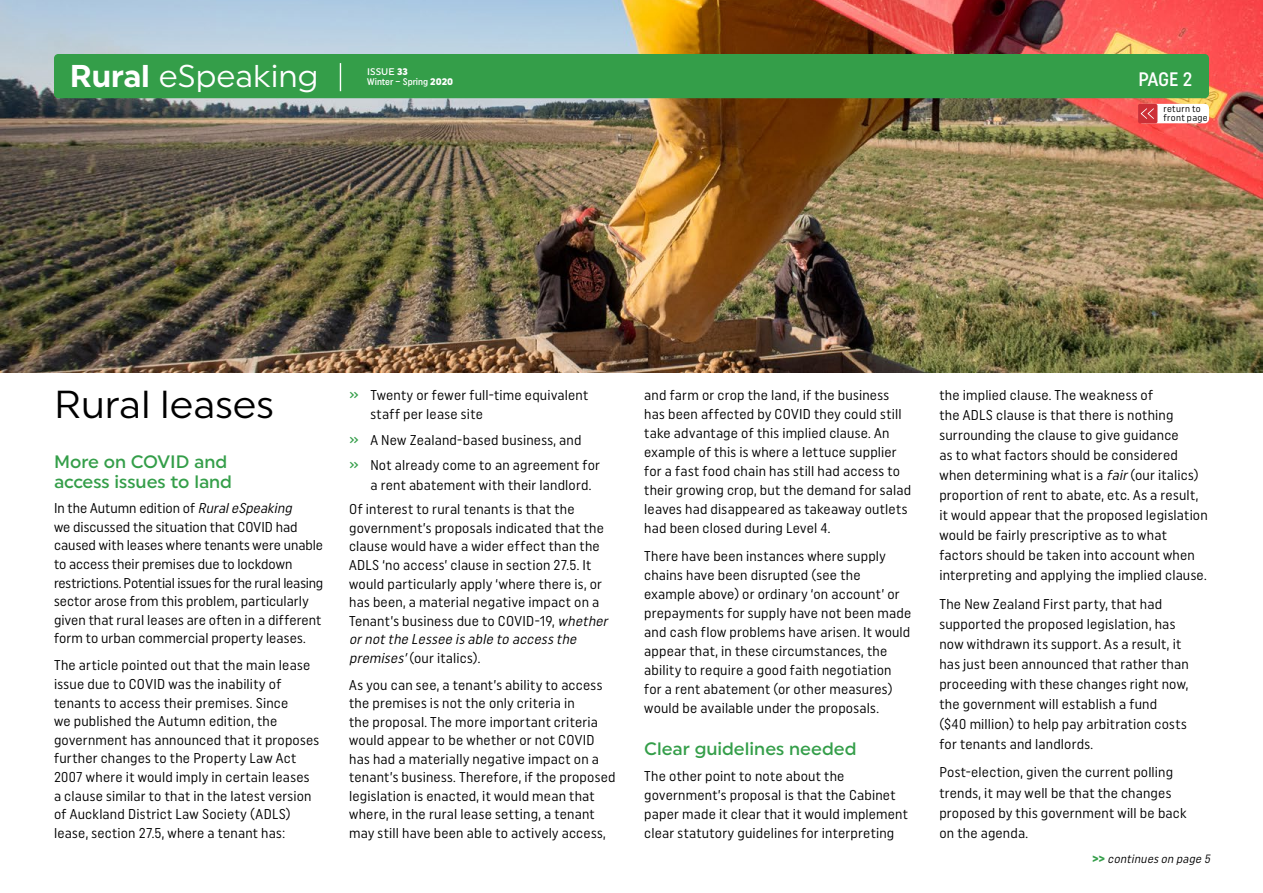
<style>
.page{position:relative;width:1263px;height:893px;background:#fff}
.page>*{position:absolute;margin:0;border:0;box-sizing:border-box;transform-origin:0 0}
.t1{font:39px "Uniform";color:#000}
.t2{font:31.5px "Uniform";color:#fff}
.t3{font:500 19.5px "Uniform Condensed";color:#fff}
.t4{font:500 18px/20.1px "Uniform";color:#349e49}
.t5{font:14.25px/20.1px "Uniform Condensed";letter-spacing:.015em;color:#000}
.t6{font:italic 12px "Uniform Condensed";color:#000}
.t7{font:9.6px/9px "Uniform Condensed";letter-spacing:.03em;color:#000}
.t8{font:500 9.6px "Uniform Condensed";color:#fff}
.t9{font:500 9.6px "Uniform";color:#fff}
.s1{font-weight:700}
.s2{font-weight:900}
.s3{font-family:"Uniform";font-weight:900}
.s4{font-style:italic}
.s5{font-weight:500;color:#349e49}
.s6{font-weight:900;font-style:normal;color:#349e49}
</style>
<div class="page">
<img style="left:0;top:0;width:1263px;height:372px">
<div style="left:1138px;top:104px;width:71px;height:19px;background:#fff;border-radius:4px"></div>
<div style="left:1138px;top:104px;width:19px;height:19px;background:#cd2f36;border-radius:2px"></div>
<svg style="left:1141px;top:108px;width:13px;height:11px"></svg>
<div style="left:54px;top:54px;width:1155px;height:44px;background:#349e49;border-radius:4px"></div>
<svg style="left:340px;top:63px;width:1px;height:28px"></svg>
<h2 class="t2" style="left:70px;top:57px;width:250px"><span class="s1">Rural</span> eSpeaking</h2>
<p class="t9" style="left:367px;top:65px;width:42px">ISSUE <span class="s2">33</span></p>
<p class="t8" style="left:367px;top:76px;width:87px">Winter – Spring <span class="s3">2020</span></p>
<h3 class="t3" style="left:1138px;top:67px;width:55px">PAGE 2</h3>
<p class="t7" style="left:1163px;top:104px;width:46px">return to front page</p>
<h1 class="t1" style="left:54px;top:381px;width:222px">Rural leases</h1>
<p class="t4" style="left:54px;top:451px;width:180px">More on COVID and access issues to land</p>
<p class="t5" style="left:54px;top:499px;width:271px;line-height:18.6px">In the Autumn edition of <span class="s4">RuraleSpeaking<br></span>we discussed the situation that COVID had caused with leases where tenants were unable to access their premises due to lockdown restrictions. Potential issues for the rural leasing sector arose from this problem, particularly given that rural leases are often in a different form to urban commercial property leases.</p>
<p class="t5" style="left:54px;top:656px;width:267px;line-height:18.6px">The article pointed out that the main lease issue due to COVID was the inability of tenants to access their premises. Since<br>we published the Autumn edition, the government has announced that it proposes further changes to the Property Law Act 2007 where it would imply in certain leases a clause similar to that in the latest version of Auckland District Law Society (ADLS) lease, section 27.5, where a tenant has:</p>
<p class="t5" style="left:370px;top:385px;width:219px;line-height:19.2px;text-indent:-21px"><span class="s5">»</span> Twenty or fewer full-time equivalent staff per lease site</p>
<p class="t5" style="left:349px;top:427px;width:252px;line-height:25.7px"><span class="s5">»</span> A New Zealand-based business, and<br><span class="s5">»</span> Not already come to an agreement for</p>
<p class="t5" style="left:349px;top:472px;width:244px;line-height:24.9px;text-indent:21px">a rent abatement with their landlord.<br>Of interest to rural tenants is that the</p>
<p class="t5" style="left:349px;top:518px;width:263px;line-height:18.5px">government’s proposals indicated that the clause would have a wider effect than the ADLS ‘no access’ clause in section 27.5. It would particularly apply ‘where there is, or has been, a material negative impact on a Tenant’s business due to COVID-19, <span class="s4">whether ornotthe Lessee isable to accessthe premises’</span>(our italics).</p>
<p class="t5" style="left:349px;top:675px;width:268px;line-height:18.5px">As you can see, a tenant’s ability to access the premises is not the only criteria in<br>the proposal. The more important criteria would appear to be whether or not COVID has had a materially negative impact on a tenant’s business. Therefore, if the proposed legislation is enacted, it would mean that where, in the rural lease setting, a tenant may still have been able to actively access,</p>
<p class="t5" style="left:644px;top:385px;width:268px;line-height:19px">and farm or crop the land, if the business has been affected by COVID they could still take advantage of this implied clause. An example of this is where a lettuce supplier for a fast food chain has still had access to their growing crop, but the demand for salad leaves had disappeared as takeaway outlets had been closed during Level 4.</p>
<p class="t5" style="left:644px;top:546px;width:268px;line-height:19px">There have been instances where supply chains have been disrupted (see the example above) or ordinary ‘on account’ or prepayments for supply have not been made and cash flow problems have arisen. It would appear that, in these circumstances, the ability to require a good faith negotiation for a rent abatement (or other measures) would be available under the proposals.</p>
<p class="t4" style="left:644px;top:738px;width:214px">Clear guidelines needed</p>
<p class="t5" style="left:644px;top:766px;width:265px;line-height:19px">The other point to note about the government’s proposal is that the Cabinet paper made it clear that it would implement clear statutory guidelines for interpreting</p>
<p class="t5" style="left:939px;top:384px;width:270px">the implied clause. The weakness of<br>the ADLS clause is that there is nothing surrounding the clause to give guidance<br>as to what factors should be considered when determining what is a <span class="s4">fair</span>(our italics) proportion of rent to abate, etc. As a result, it would appear that the proposed legislation would be fairly prescriptive as to what factors should be taken into account when interpreting and applying the implied clause.</p>
<p class="t5" style="left:939px;top:593px;width:251px">The New Zealand First party, that had supported the proposed legislation, has now withdrawn its support. As a result, it has just been announced that rather than proceeding with these changes right now, the government will establish a fund<br>($40 million) to help pay arbitration costs for tenants and landlords.</p>
<p class="t5" style="left:939px;top:762px;width:249px">Post-election, given the current polling trends, it may well be that the changes proposed by this government will be back on the agenda.</p>
<p class="t6" style="left:1092px;top:851px;width:122px"><span class="s6">&gt; &gt;</span> continueson page 5</p>
</div>
